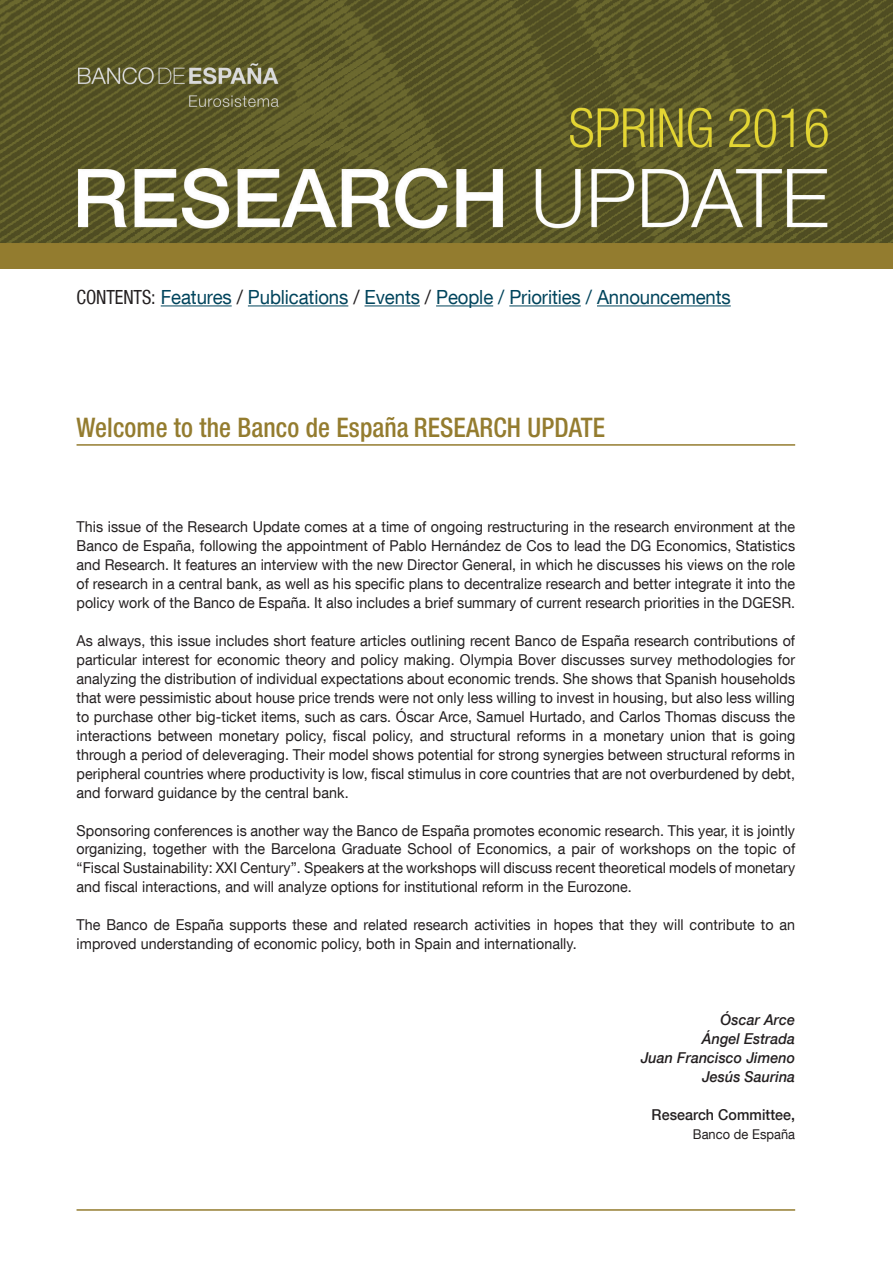
<style>
.page{position:relative;width:893px;height:1263px;background:#fff}
.page>*{position:absolute;margin:0;border:0;box-sizing:border-box;transform-origin:0 0}
.t1{font:500 condensed 27px "Bd E Neue Helvetica";letter-spacing:.005em;color:#947c2f;scale:.95 1}
.t2{font:19.5px "Bd E Neue Helvetica";letter-spacing:-.005em;color:#00445c;scale:.95 1}
.t3{font:15px/18.9px "Bd E Neue Helvetica";letter-spacing:.005em;color:#231f20;text-align:justify;scale:.95 1}
.t4{font:italic 500 15px/18.9px "Bd E Neue Helvetica";letter-spacing:.005em;color:#231f20;text-align:right;scale:.95 1}
.t5{font:500 15px "Bd E Neue Helvetica";letter-spacing:.005em;color:#231f20;scale:.95 1}
.t6{font:13.5px "Bd E Neue Helvetica";letter-spacing:.005em;color:#231f20;scale:.95 1}
.s1{font-stretch:condensed;color:#231f20}
.s2{color:#231f20}
</style>
<div class="page">
<hr style="left:77px;top:444px;width:718px;height:2px;background:#947c2f">
<hr style="left:161px;top:305px;width:71px;height:1px;background:#00445c">
<hr style="left:248px;top:305px;width:100px;height:1px;background:#00445c">
<hr style="left:365px;top:305px;width:55px;height:1px;background:#00445c">
<hr style="left:436px;top:305px;width:57px;height:1px;background:#00445c">
<hr style="left:509px;top:305px;width:72px;height:1px;background:#00445c">
<hr style="left:597px;top:305px;width:134px;height:1px;background:#00445c">
<hr style="left:77px;top:1209px;width:718px;height:2px;background:#947c2f">
<img style="left:0;top:0;width:893px;height:269px">
<h2 class="t2" style="left:77px;top:285px;width:690px"><span class="s1">CONTENTS:</span> Features <span class="s2">/</span> Publications <span class="s2">/</span> Events <span class="s2">/</span> People / Priorities / Announcements</h2>
<h1 class="t1" style="left:77px;top:412px;width:556px">Welcome to the Banco de España research update</h1>
<p class="t3" style="left:77px;top:517px;width:758px">This issue of the Research Update comes at a time of ongoing restructuring in the research environment at the Banco de España, following the appointment of Pablo Hernández de Cos to lead the DG Economics, Statistics and Research. It features an interview with the new Director General, in which he discusses his views on the role of research in a central bank, as well as his specific plans to decentralize research and better integrate it into the policy work of the Banco de España. It also includes a brief summary of current research priorities in the DGESR.</p>
<p class="t3" style="left:77px;top:631px;width:758px">As always, this issue includes short feature articles outlining recent Banco de España research contributions of particular interest for economic theory and policy making. Olympia Bover discusses survey methodologies for analyzing the distribution of individual expectations about economic trends. She shows that Spanish households that were pessimistic about house price trends were not only less willing to invest in housing, but also less willing to purchase other big-ticket items, such as cars. Óscar Arce, Samuel Hurtado, and Carlos Thomas discuss the interactions between monetary policy, fiscal policy, and structural reforms in a monetary union that is going through a period of deleveraging. Their model shows potential for strong synergies between structural reforms in peripheral countries where productivity is low, fiscal stimulus in core countries that are not overburdened by debt, and forward guidance by the central bank.</p>
<p class="t3" style="left:77px;top:820px;width:758px">Sponsoring conferences is another way the Banco de España promotes economic research. This year, it is jointly organizing, together with the Barcelona Graduate School of Economics, a pair of workshops on the topic of “Fiscal Sustainability: XXI Century”. Speakers at the workshops will discuss recent theoretical models of monetary and fiscal interactions, and will analyze options for institutional reform in the Eurozone.</p>
<p class="t3" style="left:77px;top:915px;width:758px">The Banco de España supports these and related research activities in hopes that they will contribute to an improved understanding of economic policy, both in Spain and internationally.</p>
<p class="t4" style="left:641px;top:1010px;width:164px">Óscar Arce<br>Ángel Estrada<br>Juan Francisco Jimeno<br>Jesús Saurina</p>
<p class="t5" style="left:652px;top:1105px;width:153px">Research Committee,</p>
<p class="t6" style="left:693px;top:1126px;width:109px">Banco de España</p>
</div>
